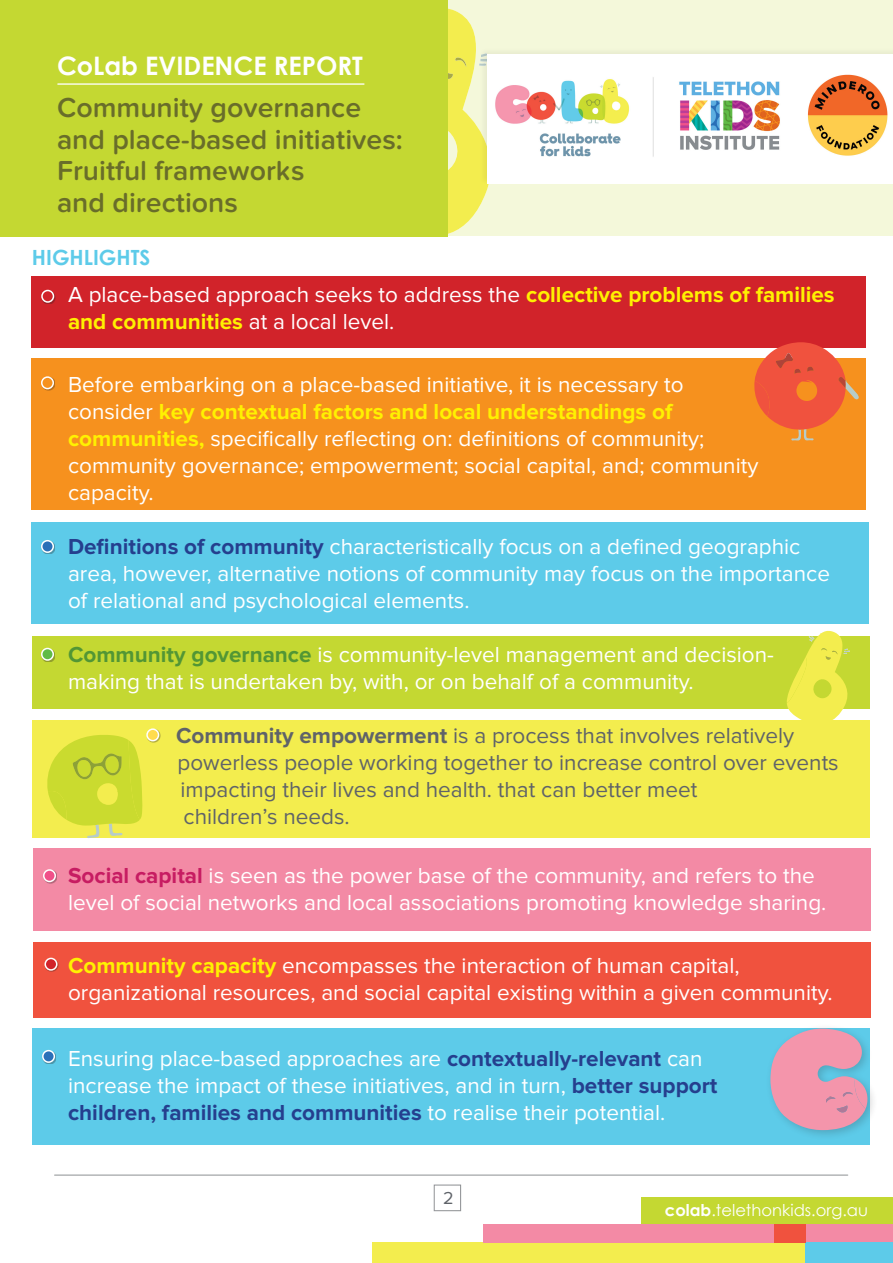
<style>
.page{position:relative;width:893px;height:1263px;background:#fff}
.page>*{position:absolute;margin:0;border:0;box-sizing:border-box;transform-origin:0 0}
.t1{font:600 28.5px/31.5px "Proxima Nova Soft";color:#696d2a}
.t2{font:700 25.5px "Century Gothic";color:#fff}
.t3{font:22.5px/27px "Proxima Nova";color:#fff}
.t4{font:22.5px/27px "Proxima Nova";color:#5f6369}
.t5{font:700 21px "Century Gothic";color:#5dcbe9}
.t6{font:18px "Proxima Nova Soft";color:#5f6369}
.t7{font:16.35px "Century Gothic";color:#fff}
.s1{font-weight:700;color:#fff101}
.s2{font-weight:700;color:#253f8e}
.s3{font-weight:700;color:#529635}
.s4{font-weight:700}
.s5{font-weight:700;color:#c71c62}
</style>
<div class="page">
<div style="left:33px;top:1029px;width:837px;height:116px;background:#5dcbe9"></div>
<div style="left:43px;top:1051px;width:13px;height:13px;background:#231f20;opacity:.31"></div>
<div style="left:43px;top:1051px;width:11px;height:11px;background:#2a70b8;border-radius:50%"></div>
<div style="left:42px;top:1050px;width:13px;height:13px;border:2px solid #fff;border-radius:50%"></div>
<div style="left:32px;top:720px;width:838px;height:117px;background:#f3ed4e"></div>
<div style="left:448px;top:0;width:445px;height:236px;background:#f4f8da"></div>
<div style="left:372px;top:1243px;width:521px;height:20px;background:#f3ed4e"></div>
<div style="left:483px;top:1224px;width:410px;height:19px;background:#f38aa5"></div>
<div style="left:806px;top:1243px;width:87px;height:20px;background:#5dcbe9"></div>
<div style="left:774px;top:1224px;width:32px;height:19px;background:#f0523e"></div>
<svg style="left:366px;top:8px;width:122px;height:229px"></svg>
<hr style="left:55px;top:1174px;width:793px;height:2px;background:#a8abac">
<div style="left:434px;top:1184px;width:27px;height:27px;border:1px solid #fff"></div>
<div style="left:642px;top:1197px;width:251px;height:27px;background:#c4d832"></div>
<div style="left:0;top:0;width:448px;height:236px;background:#c4d832"></div>
<hr style="left:58px;top:83px;width:306px;height:2px;background:#fff">
<div style="left:479px;top:47px;width:414px;height:139px;background:#231f20;opacity:.06"></div>
<div style="left:487px;top:54px;width:406px;height:129px;background:#fff"></div>
<div style="left:33px;top:849px;width:838px;height:82px;background:#f38aa5"></div>
<div style="left:44px;top:870px;width:13px;height:13px;background:#231f20;opacity:.31"></div>
<div style="left:44px;top:870px;width:11px;height:11px;background:#f05089;border-radius:50%"></div>
<div style="left:43px;top:869px;width:13px;height:13px;border:2px solid #fff;border-radius:50%"></div>
<div style="left:32px;top:636px;width:838px;height:73px;background:#c4d832"></div>
<div style="left:31px;top:522px;width:838px;height:102px;background:#5dcbe9"></div>
<div style="left:42px;top:541px;width:13px;height:13px;background:#231f20;opacity:.31"></div>
<div style="left:42px;top:541px;width:11px;height:11px;background:#2a70b8;border-radius:50%"></div>
<div style="left:41px;top:540px;width:13px;height:13px;border:2px solid #fff;border-radius:50%"></div>
<div style="left:42px;top:649px;width:13px;height:13px;background:#231f20;opacity:.31"></div>
<div style="left:42px;top:648px;width:11px;height:12px;background:#60bb46;border-radius:50%"></div>
<div style="left:41px;top:648px;width:13px;height:13px;border:2px solid #fff;border-radius:50%"></div>
<div style="left:32px;top:358px;width:834px;height:152px;background:#f6911e"></div>
<div style="left:32px;top:276px;width:834px;height:71px;background:#d1232a"></div>
<svg style="left:754px;top:342px;width:106px;height:99px"></svg>
<div style="left:42px;top:291px;width:13px;height:13px;background:#231f20;opacity:.31"></div>
<div style="left:42px;top:290px;width:11px;height:12px;background:#d1232a;border-radius:50%"></div>
<div style="left:41px;top:290px;width:13px;height:13px;border:2px solid #fff;border-radius:50%"></div>
<div style="left:42px;top:377px;width:13px;height:13px;background:#231f20;opacity:.31"></div>
<div style="left:42px;top:377px;width:11px;height:12px;background:#f6911e;border-radius:50%"></div>
<div style="left:41px;top:376px;width:13px;height:13px;border:2px solid #fff;border-radius:50%"></div>
<svg style="left:787px;top:630px;width:63px;height:90px"></svg>
<div style="left:765px;top:1023px;width:114px;height:118px;background:#231f20;opacity:.21"></div>
<svg style="left:770px;top:1029px;width:99px;height:101px"></svg>
<svg style="left:46px;top:735px;width:97px;height:103px"></svg>
<div style="left:147px;top:729px;width:13px;height:13px;background:#231f20;opacity:.31"></div>
<div style="left:147px;top:729px;width:12px;height:12px;background:#ffdc4e;border-radius:50%"></div>
<div style="left:146px;top:728px;width:13px;height:13px;border:2px solid #fff;border-radius:50%"></div>
<div style="left:33px;top:942px;width:838px;height:75px;background:#f0523e"></div>
<div style="left:45px;top:958px;width:13px;height:14px;background:#231f20;opacity:.31"></div>
<div style="left:45px;top:958px;width:12px;height:12px;background:#d1232a;border-radius:50%"></div>
<div style="left:45px;top:958px;width:12px;height:13px;border:2px solid #fff;border-radius:50%"></div>
<img style="left:495px;top:74px;width:393px;height:83px">
<p class="t2" style="left:57px;top:46px;width:307px">CoLab EVIDENCE REPORT</p>
<p class="t1" style="left:57px;top:92px;width:347px">Community governance and place-based initiatives:<br>Fruitful frameworks<br>and directions</p>
<p class="t5" style="left:32px;top:242px;width:120px">HIGHLIGHTS</p>
<p class="t3" style="left:68px;top:282px;width:768px">A place-based approach seeks to address the <span class="s1">collective problems of families and communities</span> at a local level.</p>
<p class="t3" style="left:68px;top:372px;width:692px">Before embarking on a place-based initiative, it is necessary to consider <span class="s1">key contextual factors and local understandings of communities,</span> specifically reflecting on: definitions of community; community governance; empowerment; social capital, and; community capacity.</p>
<p class="t3" style="left:68px;top:534px;width:763px"><span class="s2">Definitions of community</span> characteristically focus on a defined geographic area, however, alternative notions of community may focus on the importance of relational and psychological elements.</p>
<p class="t3" style="left:68px;top:642px;width:707px"><span class="s3">Community governance</span> is community-level management and decision&shy;making that is undertaken by, with, or on behalf of a community.</p>
<p class="t4" style="left:176px;top:723px;width:664px"><span class="s4">Community empowerment</span> is a process that involves relatively powerless people working together to increase control over events impacting their lives and health. that can better meet<br>children’s needs.</p>
<p class="t3" style="left:68px;top:863px;width:760px"><span class="s5">Social capital</span> is seen as the power base of the community, and refers to the level of social networks and local associations promoting knowledge sharing.</p>
<p class="t3" style="left:68px;top:953px;width:766px"><span class="s1">Community capacity</span> encompasses the interaction of human capital, organizational resources, and social capital existing within a given community.</p>
<p class="t3" style="left:68px;top:1046px;width:651px">Ensuring place-based approaches are <span class="s2">contextually-relevant</span> can increase the impact of these initiatives, and in turn, <span class="s2">better support children, families and communities</span> to realise their potential.</p>
<p class="t6" style="left:443px;top:1187px;width:12px">2</p>
<p class="t7" style="left:665px;top:1199px;width:205px"><span class="s4">colab</span>.telethonkids.org.au</p>
</div>
